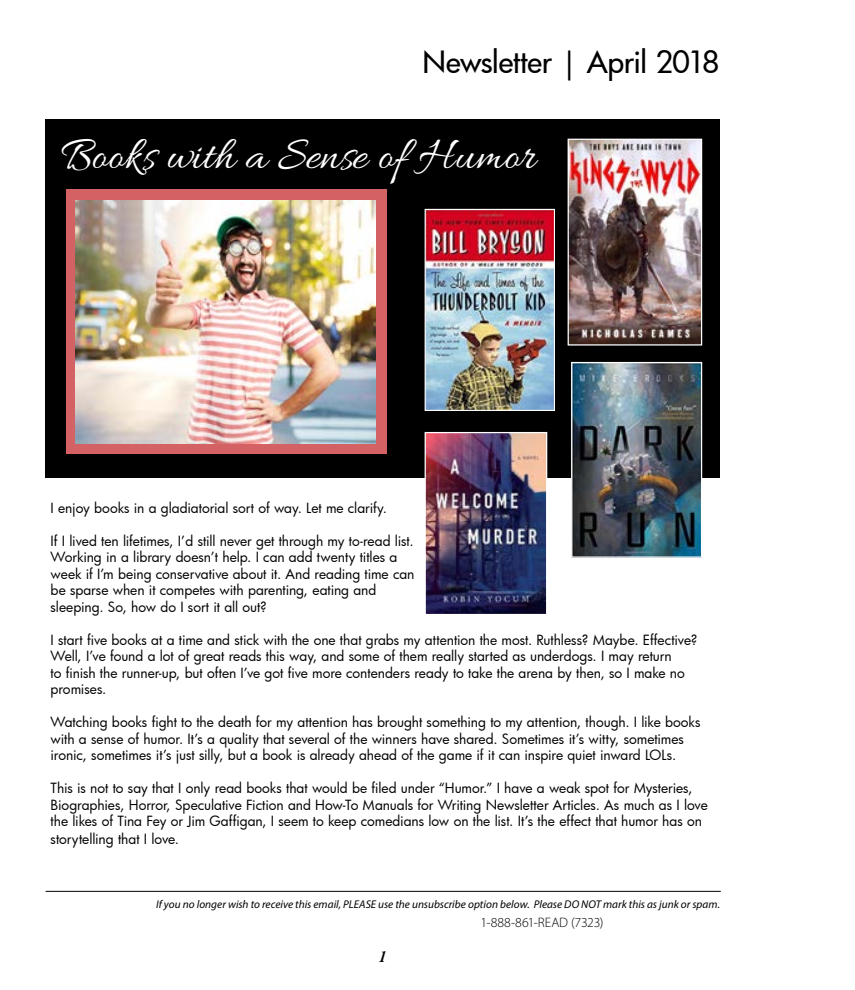
<style>
.page{position:relative;width:855px;height:990px;background:#fff}
.page>*{position:absolute;margin:0;border:0;box-sizing:border-box;transform-origin:0 0}
.t1{font:47.5px "Allura";color:#fff}
.t2{font:500 30px "Futura";letter-spacing:-.01em;color:#000}
.t3{font:italic 600 17.5px "Garamond Premr Pro";color:#000}
.t4{font:13.75px/16.5px "Futura";letter-spacing:-.005em;color:#000}
.t5{font:300 13.75px "Myriad Pro";letter-spacing:-.005em;color:#000}
.t6{font:italic 11.25px "Myriad Pro";color:#000}
</style>
<div class="page">
<hr style="left:46px;top:891px;width:675px;height:1px;background:#000">
<div style="left:45px;top:119px;width:675px;height:359px;background:#000"></div>
<div style="left:66px;top:189px;width:320px;height:265px;background:#d46265"></div>
<img style="left:75px;top:201px;width:301px;height:242px">
<img style="left:427px;top:434px;width:118px;height:179px">
<div style="left:425px;top:432px;width:122px;height:183px;border:1px solid #fff"></div>
<img style="left:573px;top:364px;width:127px;height:192px">
<div style="left:571px;top:362px;width:131px;height:196px;border:1px solid #fff"></div>
<img style="left:570px;top:141px;width:130px;height:203px">
<div style="left:568px;top:139px;width:134px;height:207px;border:1px solid #fff"></div>
<img style="left:427px;top:211px;width:126px;height:198px">
<div style="left:425px;top:209px;width:130px;height:202px;border:1px solid #fff"></div>
<h2 class="t2" style="left:423px;top:42px;width:299px">Newsletter | April 2018</h2>
<h1 class="t1" style="left:61px;top:129px;width:476px">Books with a Sense of Humor</h1>
<p class="t4" style="left:51px;top:499px;width:338px">I enjoy books in a gladiatorial sort of way. Let me clarify.</p>
<p class="t4" style="left:51px;top:532px;width:365px">If I lived ten lifetimes, I’d still never get through my to-read list.<br>Working in a library doesn’t help. I can add twenty titles a week if I’m being conservative about it. And reading time can be sparse when it competes with parenting, eating and sleeping. So, how do I sort it all out?</p>
<p class="t4" style="left:51px;top:631px;width:649px">I start five books at a time and stick with the one that grabs my attention the most. Ruthless? Maybe. Effective?<br>Well, I’ve found a lot of great reads this way, and some of them really started as underdogs. I may return<br>to finish the runner-up, but often I’ve got five more contenders ready to take the arena by then, so I make no promises.</p>
<p class="t4" style="left:51px;top:714px;width:652px">Watching books fight to the death for my attention has brought something to my attention, though. I like books with a sense of humor. It’s a quality that several of the winners have shared. Sometimes it’s witty, sometimes ironic, sometimes it’s just silly, but a book is already ahead of the game if it can inspire quiet inward LOLs.</p>
<p class="t4" style="left:51px;top:780px;width:659px">This is not to say that I only read books that would be filed under “Humor.” I have a weak spot for Mysteries,<br>Biographies, Horror, Speculative Fiction and How-To Manuals for Writing Newsletter Articles. As much as I love the likes of Tina Fey or Jim Gaffigan, I seem to keep comedians low on the list. It’s the effect that humor has on</p>
<p class="t4" style="left:51px;top:831px;width:130px">storytelling that I love.</p>
<p class="t6" style="left:156px;top:897px;width:565px">If you no longer wish to receive this email, PLEASE use the unsubscribe option below. Please DO NOT mark this as junk or spam.</p>
<p class="t3" style="left:378px;top:945px;width:10px">1</p>
<p class="t5" style="left:481px;top:914px;width:125px">1-888-861-READ (7323)</p>
</div>
